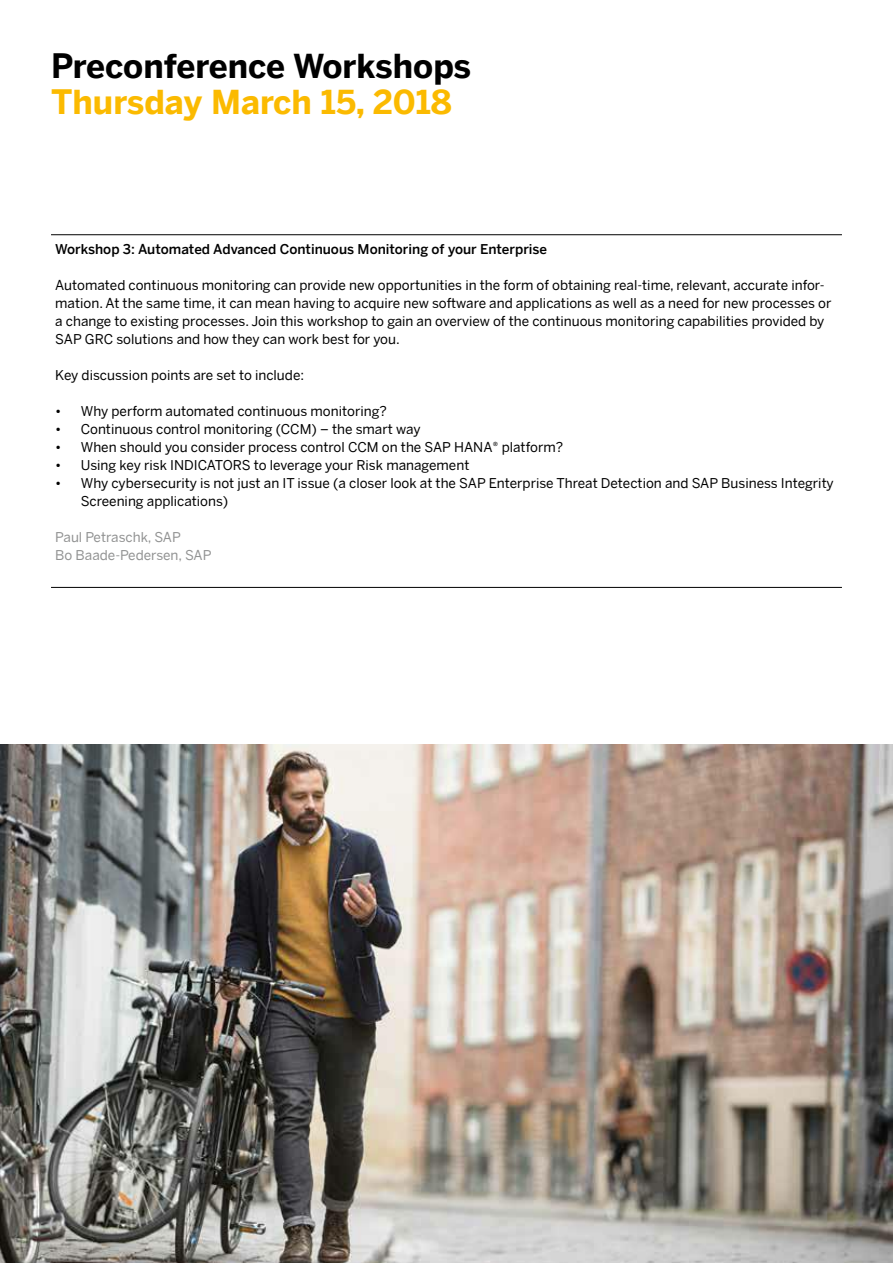
<style>
.page{position:relative;width:893px;height:1263px;background:#fff}
.page>*{position:absolute;margin:0;border:0;box-sizing:border-box;transform-origin:0 0}
.t1{font:700 33px "Benton Sans";color:#000}
.t2{font:700 33px "Benton Sans";color:#fbba00}
.t3{font:13.5px/18px "Benton Sans";color:#000}
.t4{font:500 13.5px "Benton Sans";color:#000}
.t5{font:13.5px/18px "Benton Sans";color:#919292}
</style>
<div class="page">
<hr style="left:51px;top:234px;width:791px;height:1px;background:#000">
<hr style="left:51px;top:587px;width:791px;height:1px;background:#000">
<img style="left:0;top:744px;width:893px;height:519px">
<h1 class="t1" style="left:51px;top:42px;width:422px">Preconference Workshops</h1>
<h1 class="t2" style="left:51px;top:78px;width:402px">Thursday March 15, 2018</h1>
<p class="t4" style="left:55px;top:240px;width:493px">Workshop 3: Automated Advanced Continuous Monitoring of your Enterprise</p>
<p class="t3" style="left:55px;top:276px;width:778px">Automated continuous monitoring can provide new opportunities in the form of obtaining real-time, relevant, accurate infor&shy;mation. At the same time, it can mean having to acquire new software and applications as well as a need for new processes or a change to existing processes. Join this workshop to gain an overview of the continuous monitoring capabilities provided by SAP GRC solutions and how they can work best for you.</p>
<p class="t3" style="left:55px;top:366px;width:250px">Key discussion points are set to include:</p>
<p class="t3" style="left:55px;top:402px;width:333px">• Why perform automated continuous monitoring?</p>
<p class="t3" style="left:55px;top:420px;width:367px">• Continuous control monitoring (CCM) – the smart way</p>
<p class="t3" style="left:55px;top:438px;width:509px">• When should you consider process control CCM on the SAP HANA® platform?</p>
<p class="t3" style="left:55px;top:456px;width:416px">• Using key risk INDICATORS to leverage your Risk management</p>
<p class="t3" style="left:81px;top:474px;width:754px;text-indent:-26px">• Why cybersecurity is not just an IT issue (a closer look at the SAP Enterprise Threat Detection and SAP Business Integrity<br>Screening applications)</p>
<p class="t5" style="left:55px;top:528px;width:158px">Paul Petraschk, SAP<br>Bo Baade-Pedersen, SAP</p>
</div>
